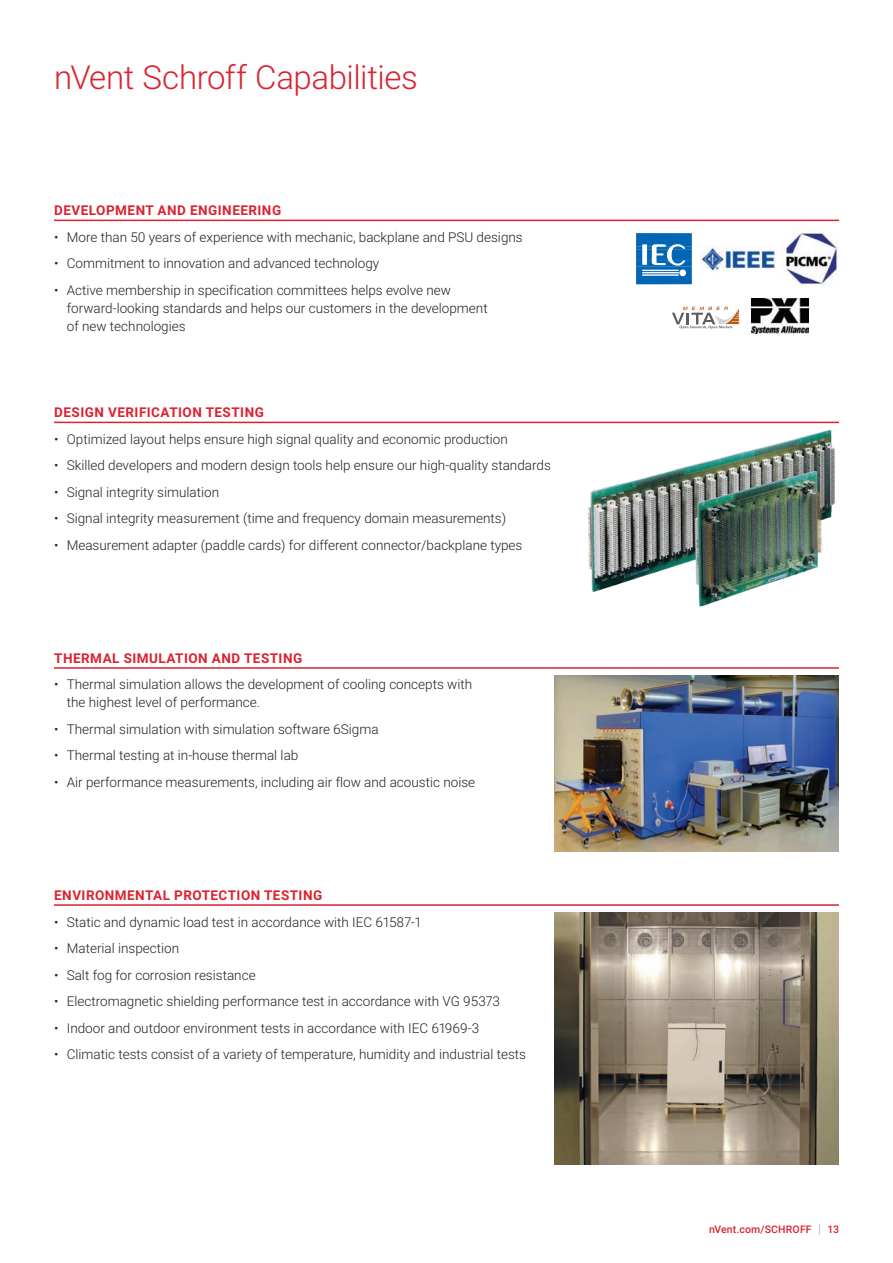
<style>
.page{position:relative;width:893px;height:1263px;background:#fff}
.page>*{position:absolute;margin:0;border:0;box-sizing:border-box;transform-origin:0 0}
.t1{font:300 33px "Roboto";letter-spacing:-.015em;color:#db2230}
.t2{font:300 13.5px/18px "Roboto";color:#231f20}
.Subhead{font:700 13.5px "Roboto";letter-spacing:.035em;color:#db2230}
.t3{font:500 10.5px "Roboto";letter-spacing:.015em;color:#db2230}
.s1{font-weight:300;font-size:12.6px;color:#8f959e}
</style>
<div class="page">
<hr style="left:54px;top:220px;width:785px;height:1px;background:#db2230">
<hr style="left:54px;top:422px;width:785px;height:1px;background:#db2230">
<hr style="left:54px;top:667px;width:785px;height:2px;background:#db2230">
<hr style="left:54px;top:904px;width:785px;height:2px;background:#db2230">
<svg style="left:636px;top:233px;width:56px;height:51px;background:#3686c3"></svg>
<img style="left:701px;top:245px;width:75px;height:27px">
<img style="left:781px;top:232px;width:58px;height:54px">
<img style="left:752px;top:298px;width:57px;height:36px">
<svg style="left:672px;top:306px;width:68px;height:23px"></svg>
<img style="left:587px;top:430px;width:248px;height:177px">
<img style="left:554px;top:675px;width:284px;height:177px">
<img style="left:554px;top:913px;width:284px;height:251px">
<p class="t1" style="left:54px;top:54px;width:365px">nVent Schroff Capabilities</p>
<p class="Subhead" style="left:54px;top:201px;width:228px">DEVELOPMENT AND ENGINEERING</p>
<p class="t2" style="left:54px;top:228px;width:470px">• More than 50 years of experience with mechanic, backplane and PSU designs</p>
<p class="t2" style="left:54px;top:254px;width:327px">• Commitment to innovation and advanced technology</p>
<p class="t2" style="left:67px;top:281px;width:422px;text-indent:-13px">• Active membership in specification committees helps evolve new forward-looking standards and helps our customers in the development of new technologies</p>
<p class="Subhead" style="left:54px;top:403px;width:211px">DESIGN VERIFICATION TESTING</p>
<p class="t2" style="left:54px;top:430px;width:455px">• Optimized layout helps ensure high signal quality and economic production</p>
<p class="t2" style="left:54px;top:456px;width:498px">• Skilled developers and modern design tools help ensure our high-quality standards</p>
<p class="t2" style="left:54px;top:483px;width:167px">• Signal integrity simulation</p>
<p class="t2" style="left:54px;top:509px;width:454px">• Signal integrity measurement (time and frequency domain measurements)</p>
<p class="t2" style="left:54px;top:536px;width:470px">• Measurement adapter (paddle cards) for different connector/backplane types</p>
<p class="Subhead" style="left:54px;top:649px;width:250px">THERMAL SIMULATION AND TESTING</p>
<p class="t2" style="left:67px;top:675px;width:407px;text-indent:-13px">• Thermal simulation allows the development of cooling concepts with the highest level of performance.</p>
<p class="t2" style="left:54px;top:720px;width:326px">• Thermal simulation with simulation software 6Sigma</p>
<p class="t2" style="left:54px;top:746px;width:246px">• Thermal testing at in-house thermal lab</p>
<p class="t2" style="left:54px;top:773px;width:423px">• Air performance measurements, including air flow and acoustic noise</p>
<p class="Subhead" style="left:54px;top:886px;width:269px">ENVIRONMENTAL PROTECTION TESTING</p>
<p class="t2" style="left:54px;top:912px;width:368px">• Static and dynamic load test in accordance with IEC 61587-1</p>
<p class="t2" style="left:54px;top:939px;width:127px">• Material inspection</p>
<p class="t2" style="left:54px;top:965px;width:203px">• Salt fog for corrosion resistance</p>
<p class="t2" style="left:54px;top:992px;width:448px">• Electromagnetic shielding performance test in accordance with VG 95373</p>
<p class="t2" style="left:54px;top:1018px;width:427px">• Indoor and outdoor environment tests in accordance with IEC 61969-3</p>
<p class="t2" style="left:54px;top:1045px;width:474px">• Climatic tests consist of a variety of temperature, humidity and industrial tests</p>
<p class="t3" style="left:709px;top:1222px;width:131px">nVent.com/SCHROFF <span class="s1">|</span> 13</p>
</div>
